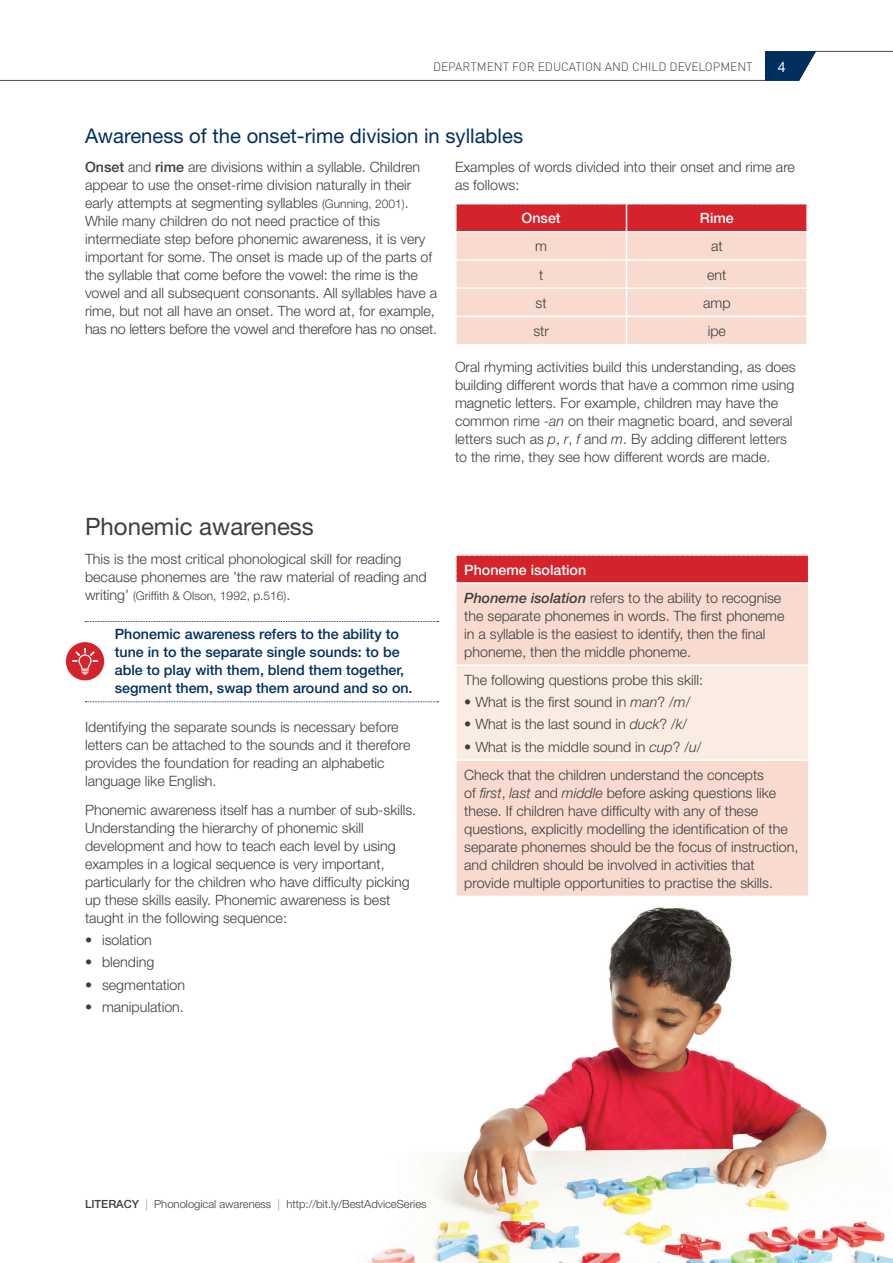
<style>
.page{position:relative;width:893px;height:1263px;background:#fff}
.page>*{position:absolute;margin:0;border:0;box-sizing:border-box;transform-origin:0 0}
.t1{font:24px "Helvetica Neue";color:#3e3e3f}
.t2{font:20.25px "Helvetica Neue";color:#002e5e}
.t3{font:300 14.25px/18px "Helvetica Neue";color:#3e3e3f}
.t4{font:500 14.25px/18px "Helvetica Neue";color:#002e5e}
.t5{font:500 14.25px "Helvetica Neue";color:#fff}
.t6{font:14.25px "Helvetica Neue";color:#fff}
.t7{font:300 12px "DIN";color:#3e3e3f}
.t8{font:300 12px "Helvetica Neue";color:#3e3e3f}
.t9{font:300 11.25px "Helvetica Neue";color:#3e3e3f}
.s1{font-weight:500}
.s2{font-size:12px}
.s3{font-style:italic}
.s4{font-size:14.25px}
.s5{font-weight:500;color:#fff}
.s6{font-weight:500;font-style:italic}
.s7{color:#939598}
</style>
<div class="page">
<img style="left:368px;top:907px;width:525px;height:356px">
<svg style="left:456px;top:204px;width:351px;height:140px;background:#f1b9b1"></svg>
<svg style="left:85px;top:621px;width:354px;height:1px"></svg>
<svg style="left:85px;top:701px;width:354px;height:1px"></svg>
<svg style="left:456px;top:554px;width:352px;height:342px;background:#f5d0c7"></svg>
<hr style="left:456px;top:582px;width:352px;height:2px;background:#fff">
<hr style="left:456px;top:664px;width:352px;height:2px;background:#fff">
<hr style="left:456px;top:759px;width:352px;height:2px;background:#fff">
<svg style="left:0;top:51px;width:893px;height:30px"></svg>
<div style="left:66px;top:642px;width:38px;height:38px;background:#d5232b;border-radius:50%"></div>
<svg style="left:72px;top:648px;width:26px;height:27px"></svg>
<p class="t7" style="left:433px;top:59px;width:321px">DEPARTMENT FOR EDUCATION AND CHILD DEVELOPMENT</p>
<p class="t6" style="left:778px;top:58px;width:9px">4</p>
<h2 class="t2" style="left:85px;top:124px;width:440px">Awareness of the onset-rime division in syllables</h2>
<p class="t3" style="left:85px;top:158px;width:354px"><span class="s1">Onset</span> and <span class="s1">rime</span> are divisions within a syllable. Children appear to use the onset-rime division naturally in their early attempts at segmenting syllables <span class="s2">(Gunning, 2001)</span>.<br>While many children do not need practice of this intermediate step before phonemic awareness, it is very important for some. The onset is made up of the parts of the syllable that come before the vowel: the rime is the vowel and all subsequent consonants. All syllables have a rime, but not all have an onset. The word at, for example, has no letters before the vowel and therefore has no onset.</p>
<p class="t3" style="left:455px;top:158px;width:341px">Examples of words divided into their onset and rime are as follows:</p>
<p class="t5" style="left:522px;top:210px;width:41px">Onset</p>
<p class="t5" style="left:700px;top:210px;width:35px">Rime</p>
<p class="t3" style="left:535px;top:237px;width:13px">m</p>
<p class="t3" style="left:711px;top:237px;width:13px">at</p>
<p class="t3" style="left:539px;top:265px;width:6px">t</p>
<p class="t3" style="left:707px;top:265px;width:21px">ent</p>
<p class="t3" style="left:536px;top:293px;width:13px">st</p>
<p class="t3" style="left:703px;top:293px;width:29px">amp</p>
<p class="t3" style="left:533px;top:322px;width:17px">str</p>
<p class="t3" style="left:708px;top:322px;width:20px">ipe</p>
<p class="t3" style="left:455px;top:357px;width:342px">Oral rhyming activities build this understanding, as does building different words that have a common rime using magnetic letters. For example, children may have the common rime -<span class="s3">an</span> on their magnetic board, and several letters such as <span class="s3">p</span>, <span class="s3">r</span>, <span class="s3">f</span> and <span class="s3">m</span>. By adding different letters to the rime, they see how different words are made.</p>
<h1 class="t1" style="left:85px;top:512px;width:230px">Phonemic awareness</h1>
<p class="t3" style="left:85px;top:549px;width:343px">This is the most critical phonological skill for reading because phonemes are ’the raw material of reading and</p>
<p class="t8" style="left:85px;top:588px;width:207px"><span class="s4">writing’</span> (Griffith &amp; Olson, 1992, p.516)<span class="s4">.</span></p>
<p class="t4" style="left:115px;top:625px;width:299px">Phonemic awareness refers to the ability to tune in to the separate single sounds: to be able to play with them, blend them together, segment them, swap them around and so on.</p>
<p class="t3" style="left:85px;top:718px;width:327px">Identifying the separate sounds is necessary before letters can be attached to the sounds and it therefore provides the foundation for reading an alphabetic language like English.</p>
<p class="t3" style="left:85px;top:800px;width:333px">Phonemic awareness itself has a number of sub-skills.<br>Understanding the hierarchy of phonemic skill development and how to teach each level by using examples in a logical sequence is very important, particularly for the children who have difficulty picking up these skills easily. Phonemic awareness is best taught in the following sequence:</p>
<p class="t3" style="left:85px;top:931px;width:68px">• isolation</p>
<p class="t3" style="left:85px;top:953px;width:71px">• blending</p>
<p class="t3" style="left:85px;top:975px;width:102px">• segmentation</p>
<p class="t3" style="left:85px;top:997px;width:100px">• manipulation.</p>
<p class="t3" style="left:464px;top:555px;width:319px;line-height:28.2px"><span class="s5">Phoneme isolation<br></span><span class="s6">Phoneme isolation</span> refers to the ability to recognise</p>
<p class="t3" style="left:464px;top:606px;width:322px">the separate phonemes in words. The first phoneme in a syllable is the easiest to identify, then the final phoneme, then the middle phoneme.</p>
<p class="t3" style="left:464px;top:670px;width:240px">The following questions probe this skill:</p>
<p class="t3" style="left:464px;top:693px;width:228px">• What is the first sound in <span class="s3">man</span>? /<span class="s3">m</span>/</p>
<p class="t3" style="left:464px;top:715px;width:224px">• What is the last sound in <span class="s3">duck</span>? /<span class="s3">k</span>/</p>
<p class="t3" style="left:464px;top:732px;width:301px;line-height:28.2px">• What is the middle sound in <span class="s3">cup</span>? /<span class="s3">u</span>/<br>Check that the children understand the concepts</p>
<p class="t3" style="left:464px;top:783px;width:336px">of <span class="s3">first</span>, <span class="s3">last</span> and <span class="s3">middle</span> before asking questions like these. If children have difficulty with any of these questions, explicitly modelling the identification of the separate phonemes should be the focus of instruction, and children should be involved in activities that provide multiple opportunities to practise the skills.</p>
<p class="t9" style="left:85px;top:1197px;width:343px"><span class="s1">LITERACY</span> <span class="s7">|</span> Phonological awareness <span class="s7">|</span> http://bit.ly/BestAdviceSeries</p>
</div>
